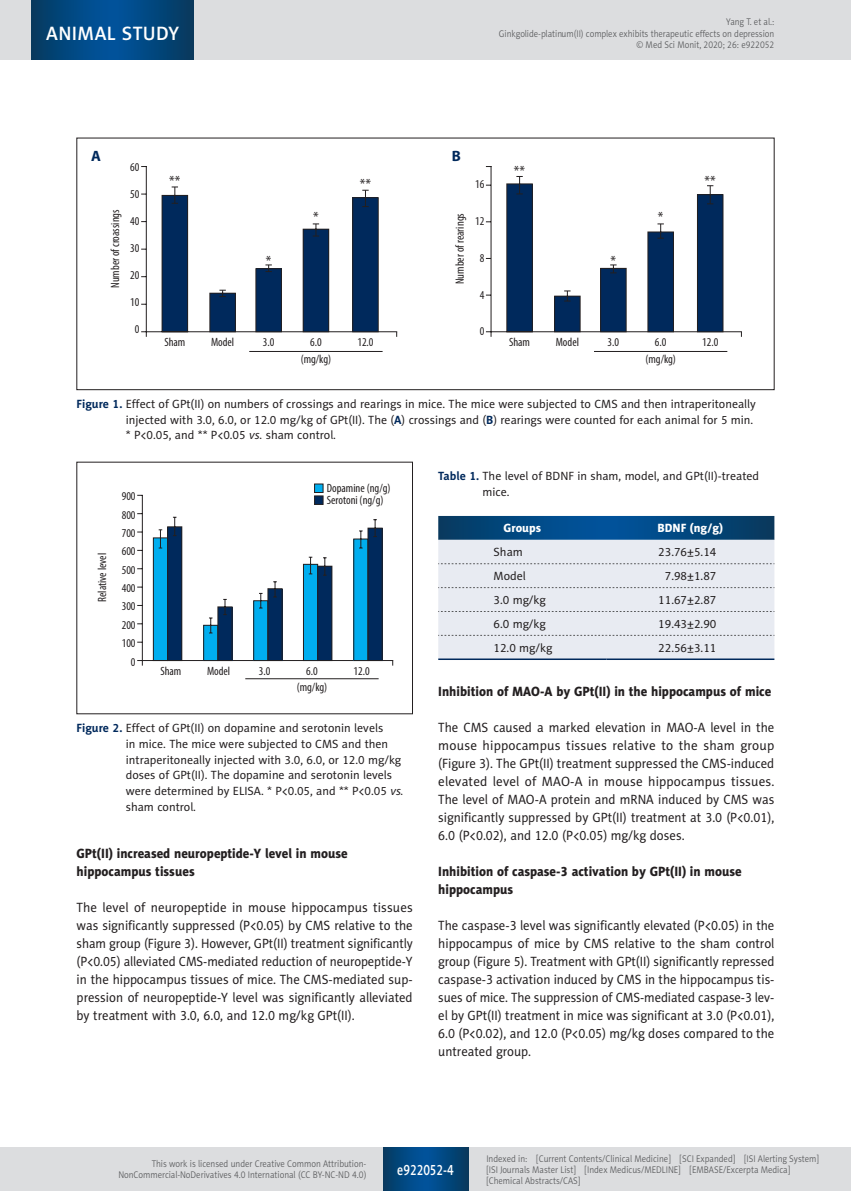
<style>
.page{position:relative;width:851px;height:1191px;background:#fff}
.page>*{position:absolute;margin:0;border:0;box-sizing:border-box;transform-origin:0 0}
.t1{font:19.5px "Naomi Sans EFN Medium";letter-spacing:.015em;color:#fff}
.t2{font:condensed 15px "Myriad Pro";color:#231f20}
.t3{font:15px "Naomi Sans EFN Medium";color:#fff;scale:.8 1}
.t4{font:700 15px "Myriad Pro";color:#00295c}
.MSM_Body{font:13.5px/18px "Naomi Sans EFN";color:#231f20;text-align:justify;scale:.95 1}
.MSM_Body-2{font:13.5px/18px "Naomi Sans EFN";color:#231f20;text-align:justify}
.MSM_Headline_2{font:13.5px/18px "Naomi Sans EFN Heavy";color:#231f20;scale:.95 1}
.MSM_Rycina_tytul{font:12px/15.8px "Naomi Sans EFN";color:#231f20}
.t5{font:condensed 12px/18.3px "Myriad Pro";color:#231f20;text-align:center}
.MSM_Tabela_zawartosc{font:12px "Naomi Sans EFN";color:#231f20}
.MSM_Tabela_tytul{font:12px/15.8px "Naomi Sans EFN";color:#231f20}
.MSM_Tabela_Head{font:12px "Naomi Sans EFN Heavy";color:#fff}
.t6{font:9.75px/11.2px "Naomi Sans EFN Light";color:#57585a;text-align:right;scale:.9 1}
.s1{font-weight:700;color:#00295c}
.s2{font-style:italic}
</style>
<div class="page">
<svg style="left:141px;top:166px;width:257px;height:186px"></svg>
<svg style="left:209px;top:289px;width:27px;height:43px"></svg>
<svg style="left:255px;top:264px;width:27px;height:68px;background:#143660"></svg>
<svg style="left:302px;top:223px;width:27px;height:109px;background:#153762"></svg>
<svg style="left:352px;top:189px;width:27px;height:143px;background:#123560"></svg>
<svg style="left:485px;top:166px;width:256px;height:186px"></svg>
<svg style="left:553px;top:290px;width:27px;height:42px"></svg>
<svg style="left:599px;top:264px;width:27px;height:68px;background:#183a65"></svg>
<svg style="left:647px;top:223px;width:27px;height:109px;background:#193a64"></svg>
<svg style="left:696px;top:185px;width:27px;height:147px;background:#193b66"></svg>
<div style="left:77px;top:138px;width:697px;height:252px;border:1px solid #231f20"></div>
<svg style="left:137px;top:494px;width:256px;height:185px"></svg>
<svg style="left:159px;top:516px;width:23px;height:145px;background:#1a618f"></svg>
<svg style="left:203px;top:598px;width:30px;height:63px"></svg>
<svg style="left:253px;top:581px;width:30px;height:80px;background:#2b729b"></svg>
<svg style="left:303px;top:556px;width:29px;height:105px;background:#176d9c"></svg>
<svg style="left:353px;top:519px;width:30px;height:142px;background:#1b6c9a"></svg>
<div style="left:314px;top:495px;width:9px;height:10px;background:#00295c;border:1px solid #231f20"></div>
<div style="left:314px;top:483px;width:9px;height:10px;background:#00aeef;border:1px solid #231f20"></div>
<svg style="left:438px;top:516px;width:336px;height:142px;background:#bfcddc"></svg>
<hr style="left:438px;top:658px;width:168px;height:2px;background:#00295c">
<hr style="left:606px;top:658px;width:168px;height:2px;background:#00295c">
<div style="left:0;top:1148px;width:850px;height:43px;background:#dcdddf"></div>
<svg style="left:383px;top:1147px;width:85px;height:43px;background:#02477e"></svg>
<div style="left:0;top:0;width:850px;height:60px;background:#dcdddf"></div>
<hr style="left:850px;top:0;width:1px;height:60px;background:#dcdddf">
<svg style="left:32px;top:0;width:161px;height:60px;background:#02477f"></svg>
<h1 class="t1" style="left:46px;top:22px;width:134px">ANIMAL STUDY</h1>
<p class="t6" style="left:498px;top:16px;width:307px">Yang T. et al.:<br>Ginkgolide-platinum(II) complex exhibits therapeutic effects on depression © Med Sci Monit, 2020; 26: e922052</p>
<p class="t4" style="left:91px;top:147px;width:11px">A</p>
<p class="t4" style="left:451px;top:147px;width:11px">B</p>
<p class="t5" style="left:130px;top:158px;width:11px">60</p>
<p class="t5" style="left:130px;top:185px;width:11px">50</p>
<p class="t5" style="left:130px;top:212px;width:11px">40</p>
<p class="t5" style="left:130px;top:239px;width:11px">30</p>
<p class="t5" style="left:130px;top:266px;width:11px">20</p>
<p class="t5" style="left:130px;top:293px;width:11px">10</p>
<p class="t5" style="left:135px;top:320px;width:6px">0</p>
<p class="t2" style="left:169px;top:172px;width:13px">**</p>
<p class="t2" style="left:360px;top:175px;width:13px">**</p>
<p class="t5" style="left:106px;top:288px;width:80px;rotate:-90deg">Number of croassings</p>
<p class="t2" style="left:313px;top:208px;width:7px">*</p>
<p class="t5" style="left:450px;top:284px;width:72px;rotate:-90deg">Number of rearings</p>
<p class="t2" style="left:266px;top:252px;width:7px">*</p>
<p class="t5" style="left:164px;top:332px;width:22px">Sham</p>
<p class="t5" style="left:211px;top:332px;width:25px">Model</p>
<p class="t5" style="left:263px;top:332px;width:13px">3.0</p>
<p class="t5" style="left:300px;top:333px;width:32px;line-height:17.5px">6.0 (mg/kg)</p>
<p class="t5" style="left:357px;top:332px;width:18px">12.0</p>
<p class="t5" style="left:475px;top:175px;width:11px">16</p>
<p class="t5" style="left:475px;top:212px;width:11px">12</p>
<p class="t5" style="left:479px;top:249px;width:6px">8</p>
<p class="t5" style="left:479px;top:285px;width:6px">4</p>
<p class="t5" style="left:479px;top:322px;width:6px">0</p>
<p class="t2" style="left:514px;top:162px;width:13px">**</p>
<p class="t5" style="left:509px;top:332px;width:22px">Sham</p>
<p class="t2" style="left:610px;top:252px;width:7px">*</p>
<p class="t5" style="left:555px;top:332px;width:25px">Model</p>
<p class="t5" style="left:607px;top:332px;width:13px">3.0</p>
<p class="t2" style="left:657px;top:208px;width:7px">*</p>
<p class="t5" style="left:645px;top:333px;width:32px;line-height:17.5px">6.0 (mg/kg)</p>
<p class="t2" style="left:704px;top:172px;width:13px">**</p>
<p class="t5" style="left:702px;top:332px;width:18px">12.0</p>
<p class="MSM_Rycina_tytul" style="left:126px;top:396px;width:631px;text-indent:-49px"><span class="s1">Figure 1.</span> Effect of GPt(II) on numbers of crossings and rearings in mice. The mice were subjected to CMS and then intraperitoneally injected with 3.0, 6.0, or 12.0 mg/kg of GPt(II). The (<span class="s1">A</span>) crossings and (<span class="s1">B</span>) rearings were counted for each animal for 5 min. * P&lt;0.05, and ** P&lt;0.05 <span class="s2">vs.</span> sham control.</p>
<p class="t5" style="left:93px;top:602px;width:50px;rotate:-90deg">Relative level</p>
<p class="t5" style="left:122px;top:487px;width:15px;text-align:right">900<br>800<br>700<br>600<br>500<br>400<br>300<br>200<br>100<br>0</p>
<p class="t5" style="left:160px;top:661px;width:22px">Sham</p>
<p class="t5" style="left:327px;top:482px;width:65px;line-height:12px;text-align:left">Dopamine (ng/g)<br>Serotoni (ng/g)</p>
<p class="t5" style="left:207px;top:661px;width:25px">Model</p>
<p class="t5" style="left:259px;top:661px;width:13px">3.0</p>
<p class="t5" style="left:297px;top:662px;width:32px;line-height:16px">6.0 (mg/kg)</p>
<p class="t5" style="left:353px;top:661px;width:18px">12.0</p>
<p class="MSM_Rycina_tytul" style="left:126px;top:720px;width:279px;text-indent:-49px"><span class="s1">Figure 2.</span> Effect of GPt(II) on dopamine and serotonin levels<br>in mice. The mice were subjected to CMS and then intraperitoneally injected with 3.0, 6.0, or 12.0 mg/kg doses of GPt(II). The dopamine and serotonin levels were determined by ELISA. * P&lt;0.05, and ** P&lt;0.05 <span class="s2">vs. </span>sham control.</p>
<p class="MSM_Headline_2" style="left:77px;top:844px;width:287px">GPt(II) increased neuropeptide-Y level in mouse hippocampus tissues</p>
<p class="MSM_Body-2" style="left:77px;top:898px;width:338px">The level of neuropeptide in mouse hippocampus tissues was significantly suppressed (P&lt;0.05) by CMS relative to the sham group (Figure 3). However, GPt(II) treatment significantly (P&lt;0.05) alleviated CMS-mediated reduction of neuropeptide-Y in the hippocampus tissues of mice. The CMS-mediated sup&shy;pression of neuropeptide-Y level was significantly alleviated by treatment with 3.0, 6.0, and 12.0 mg/kg GPt(II).</p>
<p class="MSM_Tabela_tytul" style="left:482px;top:468px;width:278px;text-indent:-44px"><span class="s1">Table 1.</span> The level of BDNF in sham, model, and GPt(II)-treated mice.</p>
<p class="MSM_Tabela_Head" style="left:503px;top:521px;width:39px">Groups</p>
<p class="MSM_Tabela_Head" style="left:657px;top:521px;width:67px">BDNF (ng/g)</p>
<p class="MSM_Tabela_zawartosc" style="left:493px;top:545px;width:31px">Sham</p>
<p class="MSM_Tabela_zawartosc" style="left:658px;top:545px;width:60px">23.76±5.14</p>
<p class="MSM_Tabela_zawartosc" style="left:493px;top:569px;width:34px">Model</p>
<p class="MSM_Tabela_zawartosc" style="left:664px;top:569px;width:53px">7.98±1.87</p>
<p class="MSM_Tabela_zawartosc" style="left:493px;top:593px;width:54px">3.0 mg/kg</p>
<p class="MSM_Tabela_zawartosc" style="left:658px;top:593px;width:60px">11.67±2.87</p>
<p class="MSM_Tabela_zawartosc" style="left:493px;top:617px;width:54px">6.0 mg/kg</p>
<p class="MSM_Tabela_zawartosc" style="left:658px;top:617px;width:60px">19.43±2.90</p>
<p class="MSM_Tabela_zawartosc" style="left:493px;top:640px;width:60px">12.0 mg/kg</p>
<p class="MSM_Tabela_zawartosc" style="left:658px;top:640px;width:60px">22.56±3.11</p>
<p class="MSM_Headline_2" style="left:438px;top:682px;width:352px">Inhibition of MAO-A by GPt(II) in the hippocampus of mice</p>
<p class="MSM_Body" style="left:438px;top:718px;width:355px">The CMS caused a marked elevation in MAO-A level in the mouse hippocampus tissues relative to the sham group (Figure 3). The GPt(II) treatment suppressed the CMS-induced elevated level of MAO-A in mouse hippocampus tissues.<br>The level of MAO-A protein and mRNA induced by CMS was significantly suppressed by GPt(II) treatment at 3.0 (P&lt;0.01), 6.0 (P&lt;0.02), and 12.0 (P&lt;0.05) mg/kg doses.</p>
<p class="MSM_Headline_2" style="left:438px;top:862px;width:321px">Inhibition of caspase-3 activation by GPt(II) in mouse hippocampus</p>
<p class="MSM_Body" style="left:438px;top:916px;width:355px">The caspase-3 level was significantly elevated (P&lt;0.05) in the hippocampus of mice by CMS relative to the sham control group (Figure 5). Treatment with GPt(II) significantly repressed caspase-3 activation induced by CMS in the hippocampus tis&shy;sues of mice. The suppression of CMS-mediated caspase-3 lev&shy;el by GPt(II) treatment in mice was significant at 3.0 (P&lt;0.01), 6.0 (P&lt;0.02), and 12.0 (P&lt;0.05) mg/kg doses compared to the untreated group.</p>
<p class="t6" style="left:118px;top:1158px;width:277px">This work is licensed under Creative Common Attribution-<br>NonCommercial-NoDerivatives 4.0 International (CC BY-NC-ND 4.0)</p>
<p class="t3" style="left:397px;top:1160px;width:72px">e922052-4</p>
<p class="t6" style="left:486px;top:1152px;width:371px;text-align:left">Indexed in: [Current Contents/Clinical Medicine] [SCI Expanded] [ISI Alerting System] [ISI Journals Master List] [Index Medicus/MEDLINE] [EMBASE/Excerpta Medica] [Chemical Abstracts/CAS]</p>
</div>
